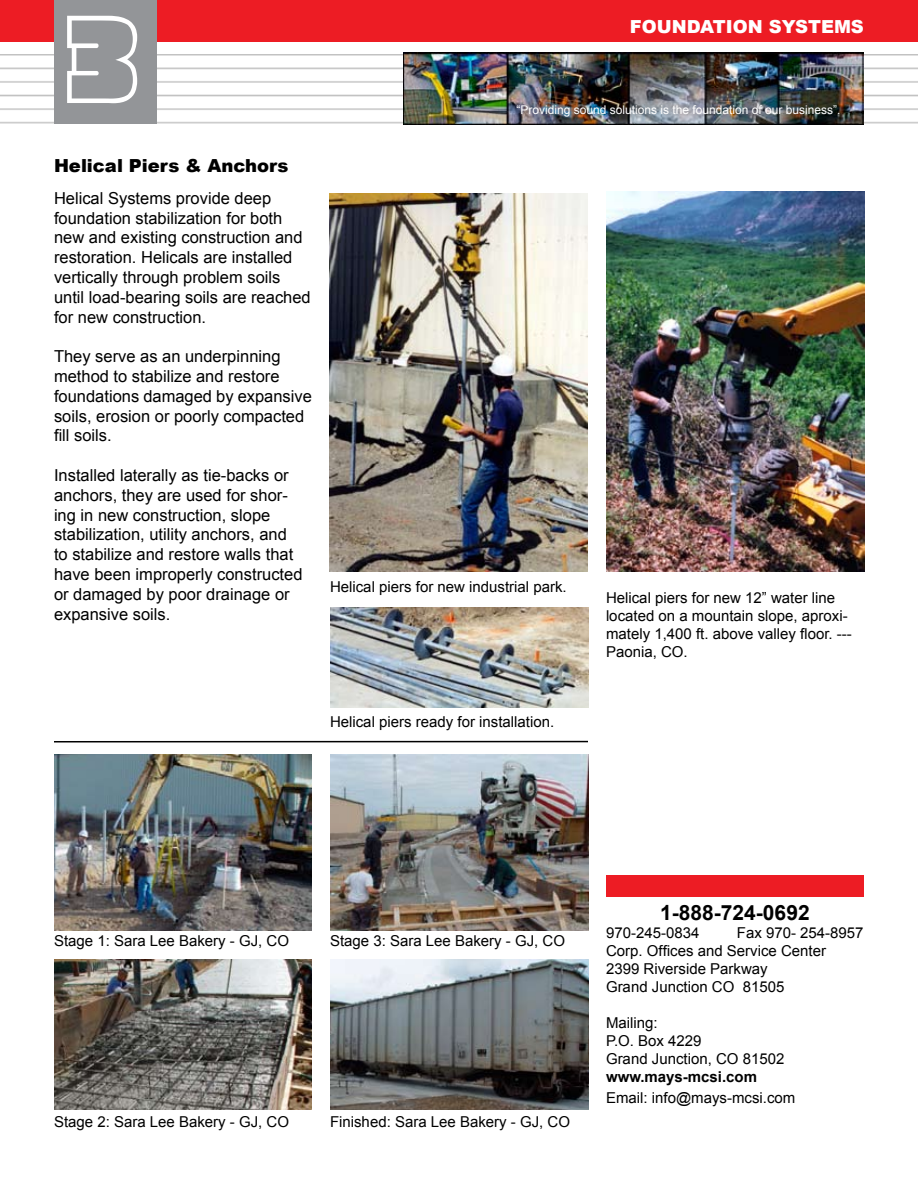
<style>
.page{position:relative;width:918px;height:1188px;background:#fff}
.page>*{position:absolute;margin:0;border:0;box-sizing:border-box;transform-origin:0 0}
.t1{font:108px "Kena Open Face Display S Si";color:#fff}
.t2{font:700 21px "Arial";color:#000}
.t3{font:900 18px "Arial";color:#000}
.t4{font:900 18px "Arial";color:#fff}
.t5{font:16.5px/19.8px "Arial";color:#000}
.t6{font:15px/18px "Arial";color:#000}
.t7{font:700 15px "Arial";color:#000}
.t8{font:12px "Arial";color:#fff}
</style>
<div class="page">
<div style="left:0;top:0;width:918px;height:41px;background:#ed1c24"></div>
<img style="left:0;top:54px;width:918px;height:71px">
<div style="left:54px;top:0;width:103px;height:123px;background:#939598"></div>
<hr style="left:54px;top:741px;width:534px;height:1px;background:#000">
<div style="left:606px;top:876px;width:258px;height:21px;background:#ed1c24"></div>
<img style="left:330px;top:608px;width:258px;height:100px">
<img style="left:403px;top:52px;width:461px;height:72px">
<img style="left:606px;top:192px;width:259px;height:379px">
<img style="left:329px;top:194px;width:259px;height:378px">
<img style="left:54px;top:755px;width:258px;height:175px">
<img style="left:54px;top:960px;width:258px;height:150px">
<img style="left:330px;top:755px;width:258px;height:175px">
<img style="left:330px;top:960px;width:258px;height:150px">
<h1 class="t1" style="left:63px;top:15px;width:79px">3</h1>
<p class="t4" style="left:630px;top:14px;width:236px">FOUNDATION SYSTEMS</p>
<p class="t8" style="left:516px;top:102px;width:326px">“Providing sound solutions is the foundation of our business”.</p>
<p class="t3" style="left:54px;top:152px;width:236px">Helical Piers &amp; Anchors</p>
<p class="t5" style="left:54px;top:188px;width:258px">Helical Systems provide deep foundation stabilization for both new and existing construction and restoration. Helicals are installed vertically through problem soils until load-bearing soils are reached for new construction.</p>
<p class="t5" style="left:54px;top:347px;width:259px">They serve as an underpinning method to stabilize and restore foundations damaged by expansive soils, erosion or poorly compacted fill soils.</p>
<p class="t5" style="left:54px;top:465px;width:250px">Installed laterally as tie-backs or anchors, they are used for shor&shy;ing in new construction, slope stabilization, utility anchors, and to stabilize and restore walls that have been improperly constructed or damaged by poor drainage or expansive soils.</p>
<p class="t6" style="left:330px;top:578px;width:238px">Helical piers for new industrial park.</p>
<p class="t6" style="left:330px;top:713px;width:226px">Helical piers ready for installation.</p>
<p class="t6" style="left:606px;top:589px;width:247px">Helical piers for new 12” water line located on a mountain slope, aproxi&shy;mately 1,400 ft. above valley floor. ---<br>Paonia, CO.</p>
<p class="t6" style="left:54px;top:932px;width:237px">Stage 1: Sara Lee Bakery - GJ, CO</p>
<p class="t6" style="left:54px;top:1113px;width:237px">Stage 2: Sara Lee Bakery - GJ, CO</p>
<p class="t6" style="left:330px;top:932px;width:237px">Stage 3: Sara Lee Bakery - GJ, CO</p>
<p class="t6" style="left:330px;top:1113px;width:242px">Finished: Sara Lee Bakery - GJ, CO</p>
<p class="t2" style="left:660px;top:899px;width:151px">1-888-724-0692</p>
<p class="t6" style="left:606px;top:924px;width:95px">970-245-0834</p>
<p class="t6" style="left:606px;top:924px;width:259px;text-indent:131px">Fax 970- 254-8957<br>Corp. Offices and Service Center<br>2399 Riverside Parkway<br>Grand Junction CO 81505</p>
<p class="t6" style="left:606px;top:1014px;width:180px">Mailing:<br>P.O. Box 4229<br>Grand Junction, CO 81502</p>
<p class="t7" style="left:606px;top:1067px;width:153px">www.mays-mcsi.com</p>
<p class="t6" style="left:606px;top:1089px;width:191px">Email: info@mays-mcsi.com</p>
</div>
